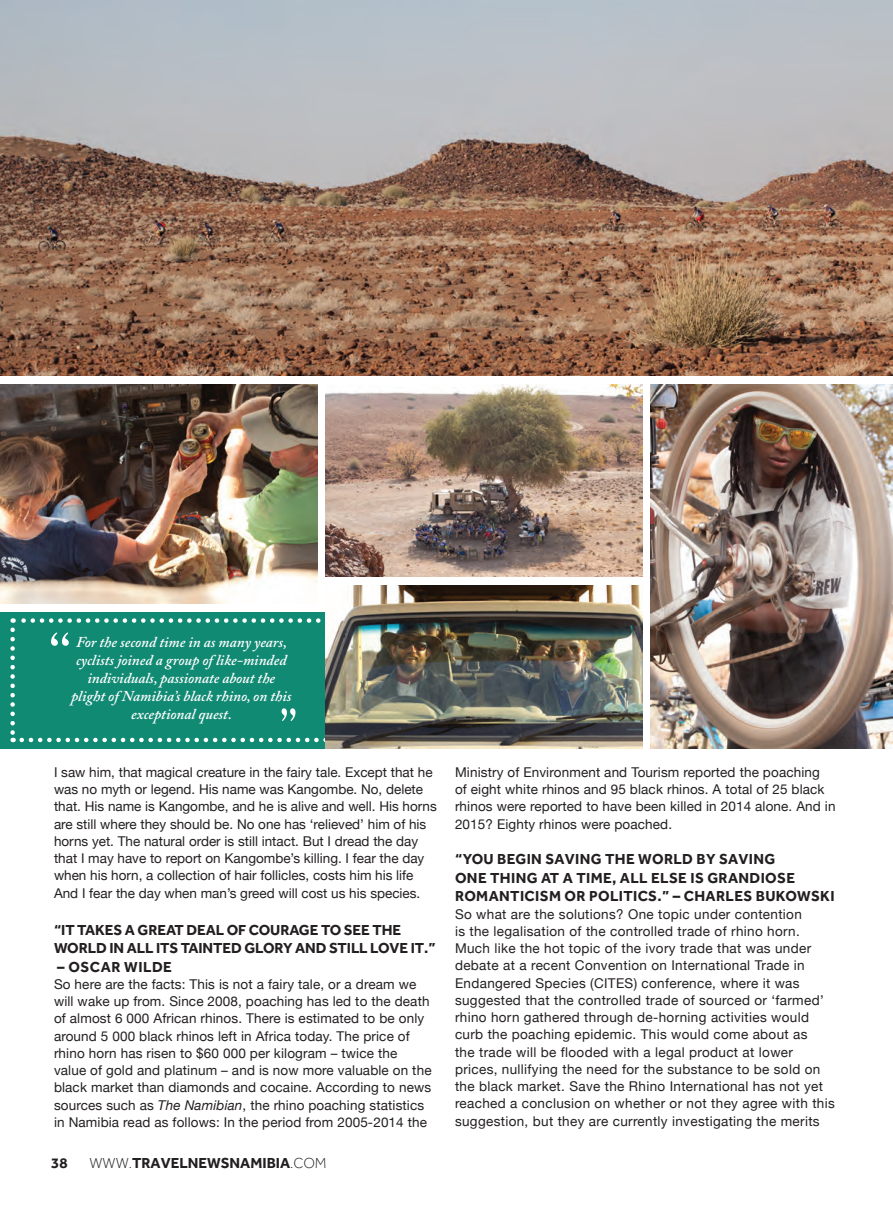
<style>
.page{position:relative;width:893px;height:1212px;background:#fff}
.page>*{position:absolute;margin:0;border:0;box-sizing:border-box;transform-origin:0 0}
.Article_intro_white{font:italic 600 15px/18px "Adobe Caslon Pro";color:#fff;text-align:center}
.Mini_feature_heading{font:700 15px/18.5px "Effra";letter-spacing:.015em;color:#231f20}
.Mini_feature_heading-2{font:700 15px/18.5px "Effra";letter-spacing:-.005em;color:#231f20}
.Mini_feature_heading-3{font:700 15px "Effra";letter-spacing:.035em;color:#231f20}
.Body_copy{font:13.5px/17.2px "Helvetica Neue";letter-spacing:.01em;color:#231f20}
.s1{font-style:italic}
.s2{font-weight:300}
</style>
<div class="page">
<div style="left:0;top:612px;width:336px;height:136px;background:#118a74"></div>
<img style="left:325px;top:384px;width:318px;height:192px">
<img style="left:650px;top:385px;width:243px;height:363px">
<img style="left:0;top:385px;width:317px;height:218px">
<img style="left:0;top:0;width:893px;height:375px">
<svg style="left:10px;top:630px;width:5px;height:112px"></svg>
<svg style="left:22px;top:738px;width:303px;height:4px"></svg>
<svg style="left:13px;top:618px;width:308px;height:5px"></svg>
<img style="left:325px;top:585px;width:318px;height:163px">
<svg style="left:282px;top:708px;width:13px;height:13px"></svg>
<svg style="left:51px;top:632px;width:18px;height:14px"></svg>
<p class="Article_intro_white" style="left:71px;top:633px;width:222px">For the second time in as many years, cyclists joined a group of like-minded individuals, passionate about the plight of Namibia’s black rhino, on this exceptional quest.</p>
<p class="Body_copy" style="left:54px;top:763px;width:384px">I saw him, that magical creature in the fairy tale. Except that he was no myth or legend. His name was Kangombe. No, delete that. His name is Kangombe, and he is alive and well. His horns are still where they should be. No one has ‘relieved’ him of his horns yet. The natural order is still intact. But I dread the day that I may have to report on Kangombe’s killing. I fear the day when his horn, a collection of hair follicles, costs him his life And I fear the day when man’s greed will cost us his species.</p>
<p class="Mini_feature_heading-2" style="left:54px;top:920px;width:383px">“IT TAKES A GREAT DEAL OF COURAGE TO SEE THE<br>WORLD IN ALL ITS TAINTED GLORY AND STILL LOVE IT.”</p>
<p class="Mini_feature_heading-3" style="left:57px;top:957px;width:116px">– OSCAR WILDE</p>
<p class="Body_copy" style="left:54px;top:975px;width:379px">So here are the facts: This is not a fairy tale, or a dream we will wake up from. Since 2008, poaching has led to the death of almost 6 000 African rhinos. There is estimated to be only around 5 000 black rhinos left in Africa today. The price of rhino horn has risen to $60 000 per kilogram – twice the value of gold and platinum – and is now more valuable on the black market than diamonds and cocaine. According to news sources such as <span class="s1">The Namibian</span>, the rhino poaching statistics in Namibia read as follows: In the period from 2005-2014 the</p>
<p class="Mini_feature_heading" style="left:51px;top:1153px;width:18px">38</p>
<p class="Mini_feature_heading" style="left:90px;top:1153px;width:239px"><span class="s2">WWW.</span>TRAVELNEWSNAMIBIA<span class="s2">.COM</span></p>
<p class="Body_copy" style="left:455px;top:763px;width:382px">Ministry of Environment and Tourism reported the poaching<br>of eight white rhinos and 95 black rhinos. A total of 25 black rhinos were reported to have been killed in 2014 alone. And in 2015? Eighty rhinos were poached.</p>
<p class="Mini_feature_heading" style="left:455px;top:850px;width:381px">“YOU BEGIN SAVING THE WORLD BY SAVING<br>ONE THING AT A TIME, ALL ELSE IS GRANDIOSE<br>ROMANTICISM OR POLITICS.” – CHARLES BUKOWSKI</p>
<p class="Body_copy" style="left:455px;top:905px;width:381px">So what are the solutions? One topic under contention<br>is the legalisation of the controlled trade of rhino horn.<br>Much like the hot topic of the ivory trade that was under debate at a recent Convention on International Trade in Endangered Species (CITES) conference, where it was suggested that the controlled trade of sourced or ‘farmed’ rhino horn gathered through de-horning activities would curb the poaching epidemic. This would come about as<br>the trade will be flooded with a legal product at lower prices, nullifying the need for the substance to be sold on the black market. Save the Rhino International has not yet reached a conclusion on whether or not they agree with this suggestion, but they are currently investigating the merits</p>
</div>
